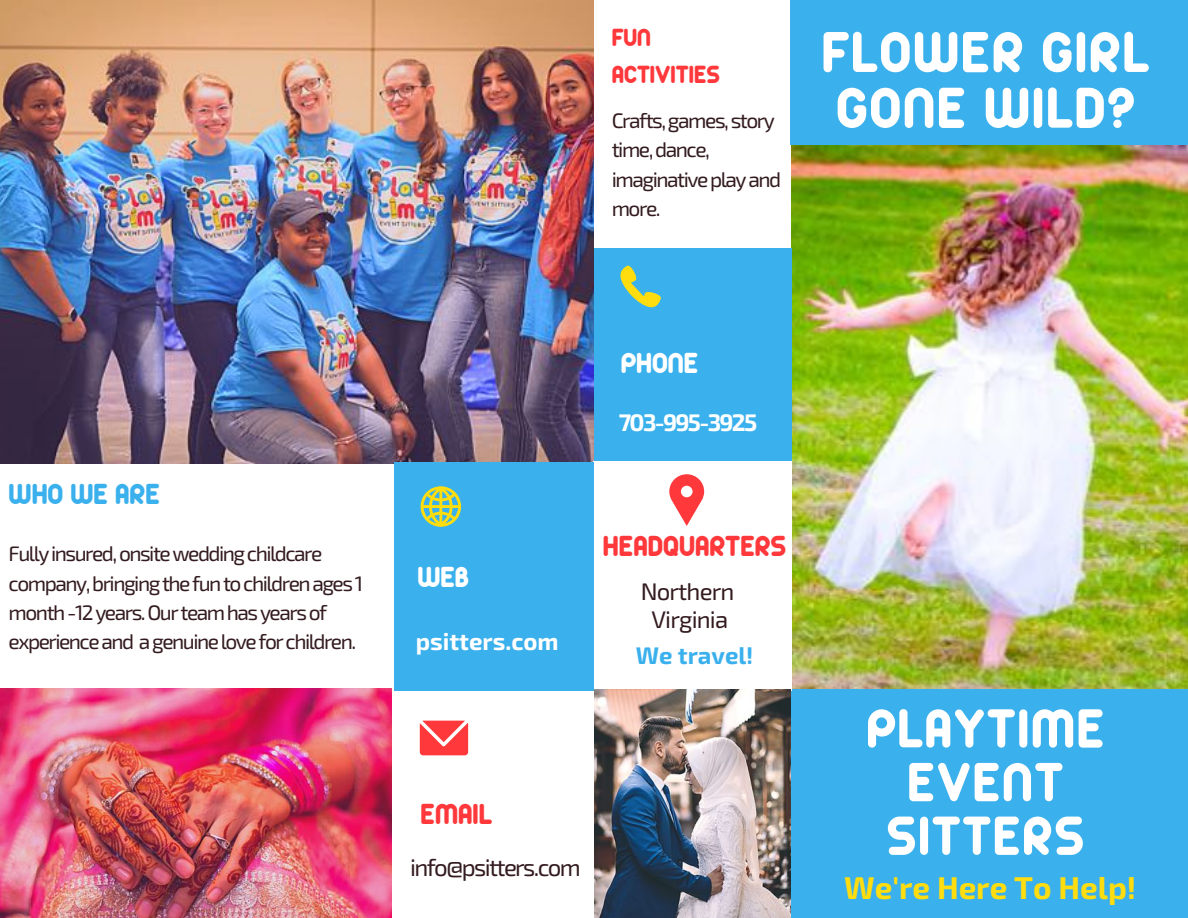
<style>
.page{position:relative;width:1188px;height:918px;background:#fff}
.page>*{position:absolute;margin:0;border:0;box-sizing:border-box;transform-origin:0 0}
.t1{font:63px/55.7px "Arista";letter-spacing:.03em;color:#fff}
.t2{font:60px/53.7px "Arista";letter-spacing:.03em;color:#fff;text-align:center}
.t3{font:31.5px "Arista";color:#ff383b}
.t4{font:700 31.5px "Exo 2";color:#ffdd0f}
.t5{font:31.5px "Arista";color:#3ab0ed}
.t6{font:31.5px "Arista";color:#fff}
.t7{font:27px/37.2px "Arista";color:#ff383b}
.t8{font:24px "Exo 2";letter-spacing:-.07em;color:#331b1f}
.t9{font:24px/28.2px "Exo 2";letter-spacing:-.035em;color:#331b1f;text-align:center}
.t10{font:700 24px "Exo 2";letter-spacing:-.07em;color:#fff}
.t11{font:700 24px "Exo 2";color:#fff}
.t12{font:700 24px "Exo 2";color:#3ab0ed}
.t13{font:21px/29.2px "Exo 2";letter-spacing:-.07em;color:#331b1f}
</style>
<div class="page">
<img style="left:791px;top:145px;width:397px;height:544px">
<img style="left:0;top:688px;width:392px;height:230px">
<div style="left:770px;top:689px;width:418px;height:229px;background:#3ab0ed"></div>
<img style="left:0;top:0;width:594px;height:464px">
<div style="left:594px;top:249px;width:198px;height:227px;background:#3ab0ed"></div>
<div style="left:593px;top:461px;width:198px;height:229px;background:#fff"></div>
<svg style="left:621px;top:266px;width:40px;height:41px"></svg>
<svg style="left:669px;top:474px;width:35px;height:52px"></svg>
<svg style="left:420px;top:721px;width:48px;height:34px;background:#ff5356"></svg>
<div style="left:394px;top:462px;width:200px;height:229px;background:#3ab0ed"></div>
<svg style="left:421px;top:486px;width:40px;height:41px"></svg>
<img style="left:594px;top:690px;width:197px;height:228px">
<div style="left:791px;top:0;width:397px;height:145px;background:#3ab0ed"></div>
<p class="t7" style="left:612px;top:18px;width:110px">FUN<br>ACTIVITIES</p>
<p class="t13" style="left:612px;top:105px;width:171px">Crafts,games,story time,dance, imaginativeplayand more.</p>
<h1 class="t1" style="left:822px;top:23px;width:329px">FLOWER GIRL<br>GONE WILD?</h1>
<h3 class="t5" style="left:9px;top:477px;width:153px">WHO WE ARE</h3>
<p class="t13" style="left:9px;top:538px;width:356px">Fullyinsured,onsiteweddingchildcare company,bringingthefuntochildrenages1 month-12years.Ourteamhasyearsof experienceand agenuineloveforchildren.</p>
<h3 class="t6" style="left:417px;top:561px;width:53px">WEB</h3>
<p class="t11" style="left:416px;top:625px;width:144px">psitters.com</p>
<h3 class="t6" style="left:621px;top:347px;width:79px">PHONE</h3>
<p class="t10" style="left:619px;top:407px;width:140px">703-995-3925</p>
<h3 class="t3" style="left:603px;top:530px;width:185px">HEADQUARTERS</h3>
<p class="t9" style="left:641px;top:576px;width:95px">Northern<br>Virginia</p>
<p class="t12" style="left:636px;top:639px;width:119px">We travel!</p>
<h3 class="t3" style="left:421px;top:798px;width:73px">EMAIL</h3>
<p class="t8" style="left:410px;top:852px;width:172px">info@psitters.com</p>
<h2 class="t2" style="left:866px;top:700px;width:239px">PLAYTIME<br>EVENT<br>SITTERS</h2>
<h3 class="t4" style="left:844px;top:867px;width:294px">We're Here To Help!</h3>
</div>
